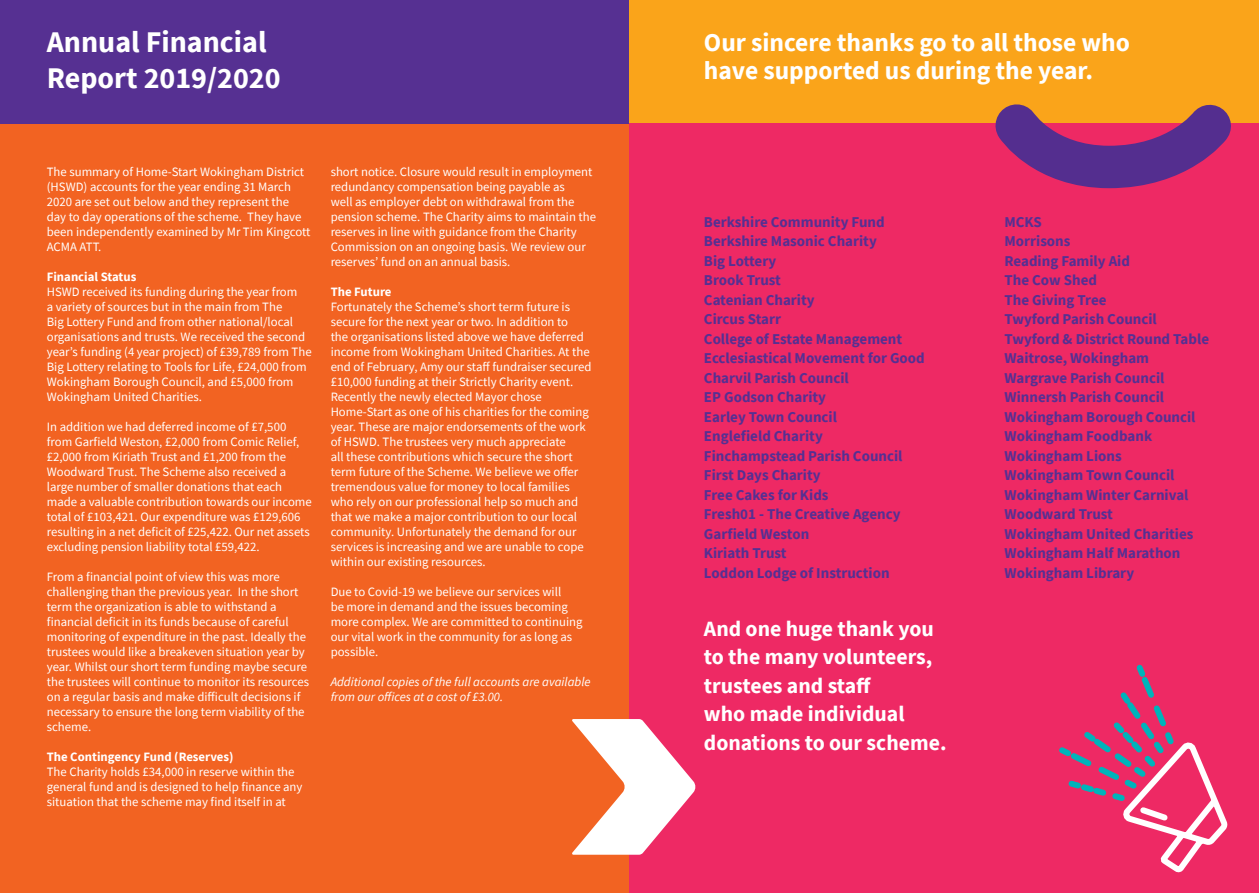
<style>
.page{position:relative;width:1259px;height:893px;background:#fff}
.page>*{position:absolute;margin:0;border:0;box-sizing:border-box;transform-origin:0 0}
.t1{font:700 30px/36px "Source Sans Pro";color:#fff}
.t2{font:700 25.5px/28.5px "Source Sans Pro";color:#fff}
.t3{font:700 21.75px/28.5px "Source Sans Pro";color:#fff}
.t4{font:700 15px/19.5px "Source Sans Pro";color:#563092}
.t5{font:12.75px/15px "Source Sans Pro";color:#fff}
.t6{font:italic 12.75px/15px "Source Sans Pro";color:#fff}
.t7{font:700 12.75px "Source Sans Pro";color:#fff}
</style>
<div class="page">
<div style="left:0;top:87px;width:629px;height:806px;background:#f26322"></div>
<div style="left:0;top:0;width:629px;height:123px;background:#563092"></div>
<div style="left:629px;top:0;width:630px;height:893px;background:#ee2964"></div>
<svg style="left:572px;top:719px;width:124px;height:136px"></svg>
<svg style="left:1059px;top:664px;width:169px;height:206px"></svg>
<div style="left:629px;top:0;width:630px;height:123px;background:#faa41a"></div>
<svg style="left:995px;top:104px;width:236px;height:85px"></svg>
<h1 class="t1" style="left:47px;top:24px;width:235px">Annual Financial<br>Report 2019/2020</h1>
<p class="t5" style="left:47px;top:165px;width:265px">The summary of Home-Start Wokingham District (HSWD) accounts for the year ending 31 March 2020 are set out below and they represent the day to day operations of the scheme. They have been independently examined by Mr Tim Kingcott ACMA ATT.</p>
<p class="t7" style="left:47px;top:268px;width:91px">Financial Status</p>
<p class="t5" style="left:47px;top:284px;width:266px">HSWD received its funding during the year from<br>a variety of sources but in the main from The<br>Big Lottery Fund and from other national/local organisations and trusts. We received the second year’s funding (4 year project) of £39,789 from The Big Lottery relating to Tools for Life, £24,000 from Wokingham Borough Council, and £5,000 from Wokingham United Charities.</p>
<p class="t5" style="left:47px;top:419px;width:266px">In addition we had deferred income of £7,500 from Garfield Weston, £2,000 from Comic Relief, £2,000 from Kiriath Trust and £1,200 from the Woodward Trust. The Scheme also received a large number of smaller donations that each made a valuable contribution towards our income total of £103,421. Our expenditure was £129,606 resulting in a net deficit of £25,422. Our net assets excluding pension liability total £59,422.</p>
<p class="t5" style="left:47px;top:569px;width:264px">From a financial point of view this was more challenging than the previous year. In the short term the organization is able to withstand a financial deficit in its funds because of careful monitoring of expenditure in the past. Ideally the trustees would like a breakeven situation year by year. Whilst our short term funding maybe secure the trustees will continue to monitor its resources on a regular basis and make difficult decisions if necessary to ensure the long term viability of the scheme.</p>
<p class="t7" style="left:47px;top:748px;width:188px">The Contingency Fund (Reserves)</p>
<p class="t5" style="left:47px;top:764px;width:257px">The Charity holds £34,000 in reserve within the general fund and is designed to help finance any situation that the scheme may find itself in at</p>
<p class="t5" style="left:331px;top:164px;width:267px">short notice. Closure would result in employment redundancy compensation being payable as<br>well as employer debt on withdrawal from the pension scheme. The Charity aims to maintain the reserves in line with guidance from the Charity Commission on an ongoing basis. We review our reserves’ fund on an annual basis.</p>
<p class="t7" style="left:331px;top:283px;width:62px">The Future</p>
<p class="t5" style="left:331px;top:299px;width:262px">Fortunately the Scheme’s short term future is secure for the next year or two. In addition to<br>the organisations listed above we have deferred income from Wokingham United Charities. At the end of February, Amy our staff fundraiser secured £10,000 funding at their Strictly Charity event.<br>Recently the newly elected Mayor chose Home-Start as one of his charities for the coming year. These are major endorsements of the work of HSWD. The trustees very much appreciate<br>all these contributions which secure the short term future of the Scheme. We believe we offer tremendous value for money to local families who rely on our professional help so much and that we make a major contribution to our local community. Unfortunately the demand for our services is increasing and we are unable to cope within our existing resources.</p>
<p class="t5" style="left:331px;top:584px;width:253px">Due to Covid-19 we believe our services will<br>be more in demand and the issues becoming more complex. We are committed to continuing our vital work in the community for as long as possible.</p>
<p class="t6" style="left:331px;top:674px;width:262px">Additional copies of the full accounts are available from our offices at a cost of £3.00.</p>
<h2 class="t2" style="left:704px;top:27px;width:427px">Our sincere thanks go to all those who have supported us during the year.</h2>
<p class="t4" style="left:704px;top:212px;width:222px">Berkshire Community Fund<br>Berkshire Masonic Charity<br>Big Lottery<br>Brook Trust<br>Catenian Charity<br>Circus Starr<br>College of Estate Management<br>Ecclesiastical Movement for Good<br>Charvil Parish Council<br>EP Godson Charity<br>Earley Town Council<br>Englefield Charity<br>Finchampstead Parish Council<br>First Days Charity<br>Free Cakes for Kids<br>Fresh01 - The Creative Agency<br>Garfield Weston<br>Kiriath Trust<br>Loddon Lodge of Instruction</p>
<p class="t4" style="left:1004px;top:212px;width:206px">MCKS<br>Morrisons<br>Reading Family Aid<br>The Cow Shed<br>The Giving Tree<br>Twyford Parish Council<br>Twyford &amp; District Round Table<br>Waitrose, Wokingham<br>Wargrave Parish Council<br>Winnersh Parish Council<br>Wokingham Borough Council<br>Wokingham Foodbank<br>Wokingham Lions<br>Wokingham Town Council<br>Wokingham Winter Carnival<br>Woodward Trust<br>Wokingham United Charities<br>Wokingham Half Marathon<br>Wokingham Library</p>
<h3 class="t3" style="left:704px;top:614px;width:244px">And one huge thank you to the many volunteers, trustees and staff<br>who made individual donations to our scheme.</h3>
</div>
